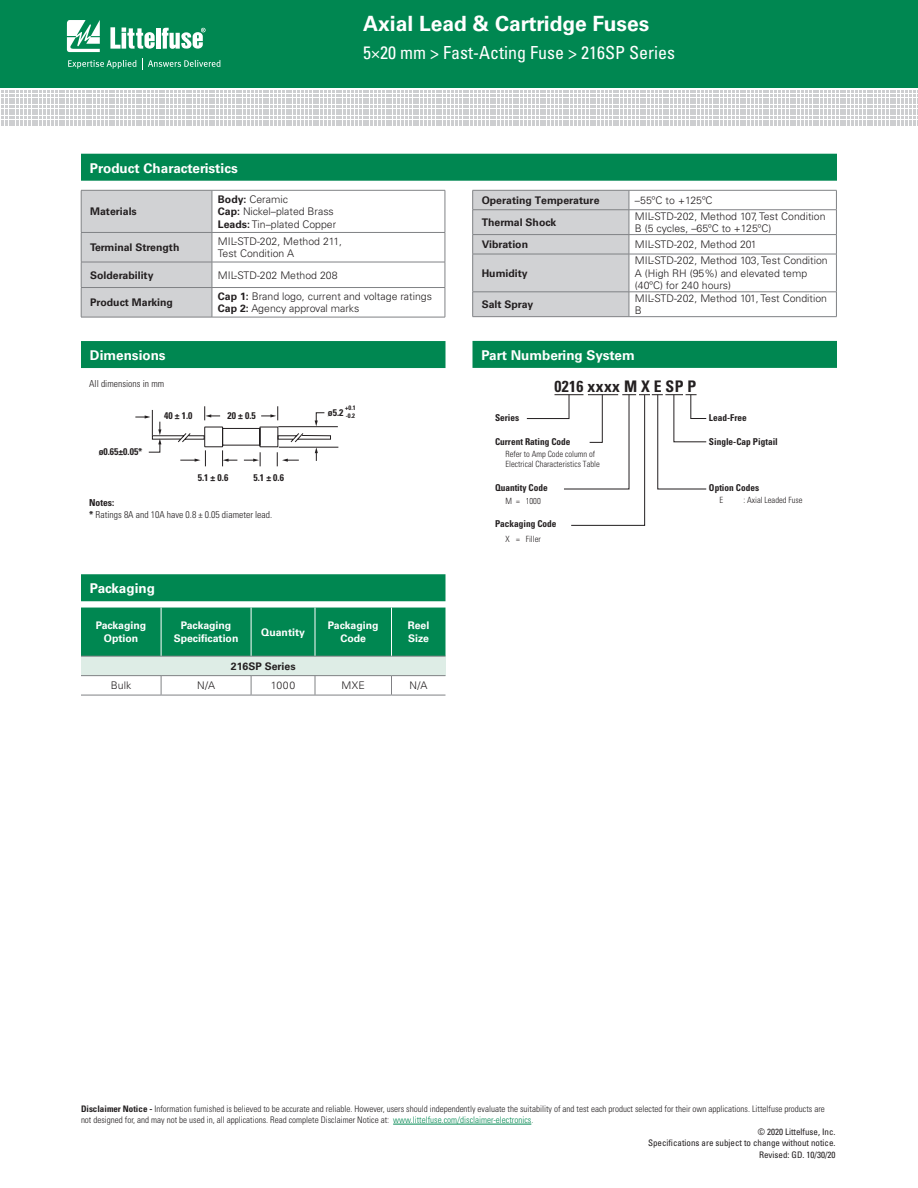
<style>
.page{position:relative;width:918px;height:1188px;background:#fff}
.page>*{position:absolute;margin:0;border:0;box-sizing:border-box;transform-origin:0 0}
.t1{font:700 21px "Univers LT Std";color:#fff}
.t2{font:condensed 18px "Univers LT Std";color:#fff}
.t3{font:700 condensed 15.9px "Univers LT Std";letter-spacing:.025em;color:#231f20}
.t4{font:700 13.5px "Univers LT Std";color:#fff}
.Table_txt_45_left{font:300 10.5px/12.6px "Univers LT Std";color:#231f20}
.Table_txt_65_left{font:700 10.5px "Univers LT Std";color:#231f20}
.table_hd{font:700 10.5px/12.6px "Univers LT Std";color:#fff;text-align:center}
.Image_text{font:300 10.5px "Univers LT Std";letter-spacing:.025em;color:#231f20}
.Image_text-2{font:700 10.5px "Univers LT Std";color:#231f20}
.image{font:300 condensed 9.6px/11.7px "Univers LT Std";color:#231f20}
.image-2{font:700 condensed 9.6px "Univers LT Std";color:#231f20}
.t5{font:700 condensed 9.45px "Univers LT Std";color:#231f20}
._2_para{font:300 condensed 9px "Univers LT Std";color:#231f20}
.t6{font:condensed 9px "Univers LT Std";color:#231f20}
.t7{font:300 condensed 8.55px/10.4px "Univers LT Std";color:#231f20}
.image-3{font:700 condensed 6.45px/7.5px "Univers LT Std";color:#231f20}
.s1{font-weight:700}
.s2{color:#008751}
.s3{color:#38825b}
</style>
<div class="page">
<div style="left:0;top:0;width:918px;height:88px;background:#008751"></div>
<svg style="left:1px;top:91px;width:917px;height:35px"></svg>
<svg style="left:67px;top:20px;width:33px;height:32px"></svg>
<hr style="left:156px;top:28px;width:4px;height:21px;background:#fff">
<svg style="left:162px;top:28px;width:44px;height:21px"></svg>
<svg style="left:110px;top:27px;width:45px;height:22px"></svg>
<svg style="left:68px;top:60px;width:68px;height:9px"></svg>
<svg style="left:142px;top:58px;width:79px;height:11px"></svg>
<div style="left:81px;top:341px;width:365px;height:27px;background:#008751"></div>
<svg style="left:135px;top:406px;width:204px;height:61px"></svg>
<div style="left:81px;top:574px;width:365px;height:27px;background:#008751"></div>
<div style="left:81px;top:608px;width:365px;height:48px;background:#008751"></div>
<div style="left:81px;top:656px;width:365px;height:20px;background:#deede6"></div>
<hr style="left:81px;top:695px;width:80px;height:1px;background:#808285">
<hr style="left:161px;top:695px;width:90px;height:1px;background:#808285">
<hr style="left:251px;top:695px;width:64px;height:1px;background:#808285">
<hr style="left:315px;top:695px;width:77px;height:1px;background:#808285">
<hr style="left:392px;top:695px;width:54px;height:1px;background:#808285">
<hr style="left:161px;top:608px;width:1px;height:48px;background:#fff">
<hr style="left:251px;top:608px;width:1px;height:48px;background:#fff">
<hr style="left:315px;top:608px;width:1px;height:48px;background:#fff">
<hr style="left:391px;top:608px;width:1px;height:48px;background:#fff">
<hr style="left:81px;top:656px;width:80px;height:1px;background:#808285">
<hr style="left:161px;top:656px;width:90px;height:1px;background:#808285">
<hr style="left:251px;top:656px;width:64px;height:1px;background:#808285">
<hr style="left:315px;top:656px;width:77px;height:1px;background:#808285">
<hr style="left:392px;top:656px;width:54px;height:1px;background:#808285">
<hr style="left:81px;top:675px;width:80px;height:1px;background:#808285">
<hr style="left:161px;top:675px;width:90px;height:1px;background:#808285">
<svg style="left:161px;top:676px;width:1px;height:19px"></svg>
<hr style="left:251px;top:675px;width:64px;height:1px;background:#808285">
<svg style="left:251px;top:676px;width:1px;height:19px"></svg>
<hr style="left:315px;top:675px;width:77px;height:1px;background:#808285">
<svg style="left:315px;top:676px;width:1px;height:19px"></svg>
<hr style="left:392px;top:675px;width:54px;height:1px;background:#808285">
<svg style="left:391px;top:676px;width:1px;height:19px"></svg>
<div style="left:472px;top:341px;width:365px;height:27px;background:#008751"></div>
<svg style="left:527px;top:394px;width:180px;height:132px"></svg>
<hr style="left:212px;top:190px;width:233px;height:1px;background:#808285">
<hr style="left:445px;top:190px;width:1px;height:42px;background:#808285">
<hr style="left:212px;top:232px;width:233px;height:1px;background:#808285">
<hr style="left:212px;top:262px;width:233px;height:1px;background:#808285">
<hr style="left:212px;top:287px;width:233px;height:1px;background:#808285">
<svg style="left:81px;top:190px;width:132px;height:127px;background:#cccdcf"></svg>
<svg style="left:445px;top:233px;width:1px;height:84px"></svg>
<hr style="left:81px;top:317px;width:131px;height:1px;background:#808285">
<hr style="left:212px;top:317px;width:233px;height:1px;background:#808285">
<div style="left:81px;top:154px;width:756px;height:27px;background:#008751"></div>
<hr style="left:629px;top:190px;width:208px;height:1px;background:#808285">
<hr style="left:629px;top:209px;width:208px;height:1px;background:#808285">
<hr style="left:629px;top:234px;width:208px;height:1px;background:#808285">
<svg style="left:836px;top:190px;width:1px;height:64px"></svg>
<hr style="left:629px;top:254px;width:208px;height:1px;background:#808285">
<hr style="left:836px;top:254px;width:1px;height:38px;background:#808285">
<hr style="left:629px;top:292px;width:208px;height:1px;background:#808285">
<svg style="left:472px;top:190px;width:158px;height:126px;background:#cccdcf"></svg>
<svg style="left:836px;top:293px;width:1px;height:23px"></svg>
<hr style="left:472px;top:316px;width:157px;height:1px;background:#808285">
<hr style="left:629px;top:316px;width:208px;height:1px;background:#808285">
<hr style="left:393px;top:1124px;width:138px;height:1px;background:#008751">
<p class="t4" style="left:90px;top:160px;width:149px">Product Characteristics</p>
<h1 class="t1" style="left:363px;top:12px;width:288px">Axial Lead &amp; Cartridge Fuses</h1>
<h2 class="t2" style="left:363px;top:41px;width:313px">5×20 mm &gt; Fast-Acting Fuse &gt; 216SP Series</h2>
<p class="Table_txt_65_left" style="left:90px;top:205px;width:48px">Materials</p>
<p class="Table_txt_45_left" style="left:218px;top:193px;width:120px"><span class="s1">Body:</span> Ceramic<br><span class="s1">Cap:</span> Nickel–plated Brass<br><span class="s1">Leads:</span> Tin–plated Copper</p>
<p class="Table_txt_65_left" style="left:90px;top:241px;width:91px">Terminal Strength</p>
<p class="Table_txt_45_left" style="left:218px;top:235px;width:126px">MIL-STD-202, Method 211,<br>Test Condition A</p>
<p class="Table_txt_65_left" style="left:90px;top:269px;width:65px">Solderability</p>
<p class="Table_txt_45_left" style="left:218px;top:269px;width:121px">MIL-STD-202 Method 208</p>
<p class="Table_txt_65_left" style="left:90px;top:296px;width:84px">Product Marking</p>
<p class="Table_txt_45_left" style="left:218px;top:290px;width:216px"><span class="s1">Cap 1:</span> Brand logo, current and voltage ratings</p>
<p class="Table_txt_45_left" style="left:218px;top:302px;width:143px"><span class="s1">Cap 2:</span> Agency approval marks</p>
<p class="t4" style="left:90px;top:348px;width:77px">Dimensions</p>
<p class="image" style="left:89px;top:378px;width:76px">All dimensions in mm</p>
<p class="image-2" style="left:99px;top:446px;width:45px">ø0.65±0.05*</p>
<p class="image-2" style="left:164px;top:409px;width:30px">40 ± 1.0</p>
<p class="image-2" style="left:227px;top:409px;width:30px">20 ± 0.5</p>
<p class="image-2" style="left:254px;top:471px;width:32px">5.1 ± 0.6</p>
<p class="image" style="left:89px;top:497px;width:185px"><span class="s1">Notes:<br>*</span> Ratings 8A and 10A have 0.8 ± 0.05 diameter lead.</p>
<p class="image-2" style="left:198px;top:471px;width:32px">5.1 ± 0.6</p>
<p class="image-2" style="left:328px;top:407px;width:17px">ø5.2</p>
<p class="image-3" style="left:345px;top:404px;width:12px">+0.1 -0.2</p>
<p class="t4" style="left:90px;top:581px;width:67px">Packaging</p>
<p class="table_hd" style="left:96px;top:619px;width:52px">Packaging<br>Option</p>
<p class="table_hd" style="left:174px;top:619px;width:66px">Packaging<br>Specification</p>
<p class="table_hd" style="left:261px;top:626px;width:45px">Quantity</p>
<p class="table_hd" style="left:328px;top:619px;width:52px">Packaging<br>Code</p>
<p class="table_hd" style="left:408px;top:619px;width:23px;text-align:left">Reel<br>Size</p>
<p class="Image_text-2" style="left:231px;top:660px;width:66px">216SP Series</p>
<p class="Image_text" style="left:111px;top:679px;width:22px">Bulk</p>
<p class="Image_text" style="left:197px;top:679px;width:20px">N/A</p>
<p class="Image_text" style="left:271px;top:679px;width:26px">1000</p>
<p class="Image_text" style="left:341px;top:679px;width:25px">MXE</p>
<p class="Image_text" style="left:409px;top:679px;width:20px">N/A</p>
<p class="Table_txt_65_left" style="left:482px;top:194px;width:119px">Operating Temperature</p>
<p class="Table_txt_45_left" style="left:635px;top:194px;width:79px">–55ºC to +125ºC</p>
<p class="Table_txt_65_left" style="left:482px;top:216px;width:76px">Thermal Shock</p>
<p class="Table_txt_45_left" style="left:635px;top:210px;width:192px">MIL-STD-202, Method 107, Test Condition<br>B (5 cycles, –65ºC to +125ºC)</p>
<p class="Table_txt_65_left" style="left:482px;top:238px;width:48px">Vibration</p>
<p class="Table_txt_45_left" style="left:635px;top:238px;width:123px">MIL-STD-202, Method 201</p>
<p class="Table_txt_65_left" style="left:482px;top:267px;width:48px">Humidity</p>
<p class="Table_txt_45_left" style="left:635px;top:254px;width:194px">MIL-STD-202, Method 103, Test Condition<br>A (High RH (95%) and elevated temp (40ºC) for 240 hours)</p>
<p class="Table_txt_65_left" style="left:482px;top:298px;width:53px">Salt Spray</p>
<p class="Table_txt_45_left" style="left:635px;top:292px;width:194px">MIL-STD-202, Method 101, Test Condition<br>B</p>
<p class="t4" style="left:481px;top:347px;width:155px">Part Numbering System</p>
<p class="t3" style="left:555px;top:377px;width:143px">0216 xxxx M X E SP P</p>
<p class="t5" style="left:495px;top:412px;width:26px">Series</p>
<p class="t5" style="left:495px;top:436px;width:77px">Current Rating Code</p>
<p class="t7" style="left:506px;top:449px;width:96px">Refer to Amp Code column of<br>Electrical Characteristics Table</p>
<p class="t5" style="left:495px;top:482px;width:54px">Quantity Code</p>
<p class="t7" style="left:505px;top:496px;width:37px">M = 1000</p>
<p class="t5" style="left:495px;top:518px;width:63px">Packaging Code</p>
<p class="t7" style="left:505px;top:534px;width:37px">X = Filler</p>
<p class="t5" style="left:709px;top:412px;width:39px">Lead-Free</p>
<p class="t5" style="left:709px;top:436px;width:70px">Single-Cap Pigtail</p>
<p class="t5" style="left:709px;top:482px;width:52px">Option Codes</p>
<p class="t7" style="left:719px;top:495px;width:5px">E</p>
<p class="t7" style="left:743px;top:495px;width:61px">: Axial Leaded Fuse</p>
<p class="_2_para" style="left:81px;top:1104px;width:745px"><span class="s1">Disclaimer Notice -</span> Information furnished is believed to be accurate and reliable. However, users should independently evaluate the suitability of and test each product selected for their own applications. Littelfuse products are</p>
<p class="_2_para" style="left:81px;top:1115px;width:454px">not designed for, and may not be used in, all applications. Read complete Disclaimer Notice at: <span class="s2">www.littelfuse.com/disclaimer-electronics</span><span class="s3">.</span></p>
<p class="t6" style="left:758px;top:1126px;width:79px">© 2020 Littelfuse, Inc.</p>
<p class="t6" style="left:648px;top:1137px;width:189px">Specifications are subject to change without notice.</p>
<p class="t6" style="left:759px;top:1149px;width:78px">Revised: GD. 10/30/20</p>
</div>
